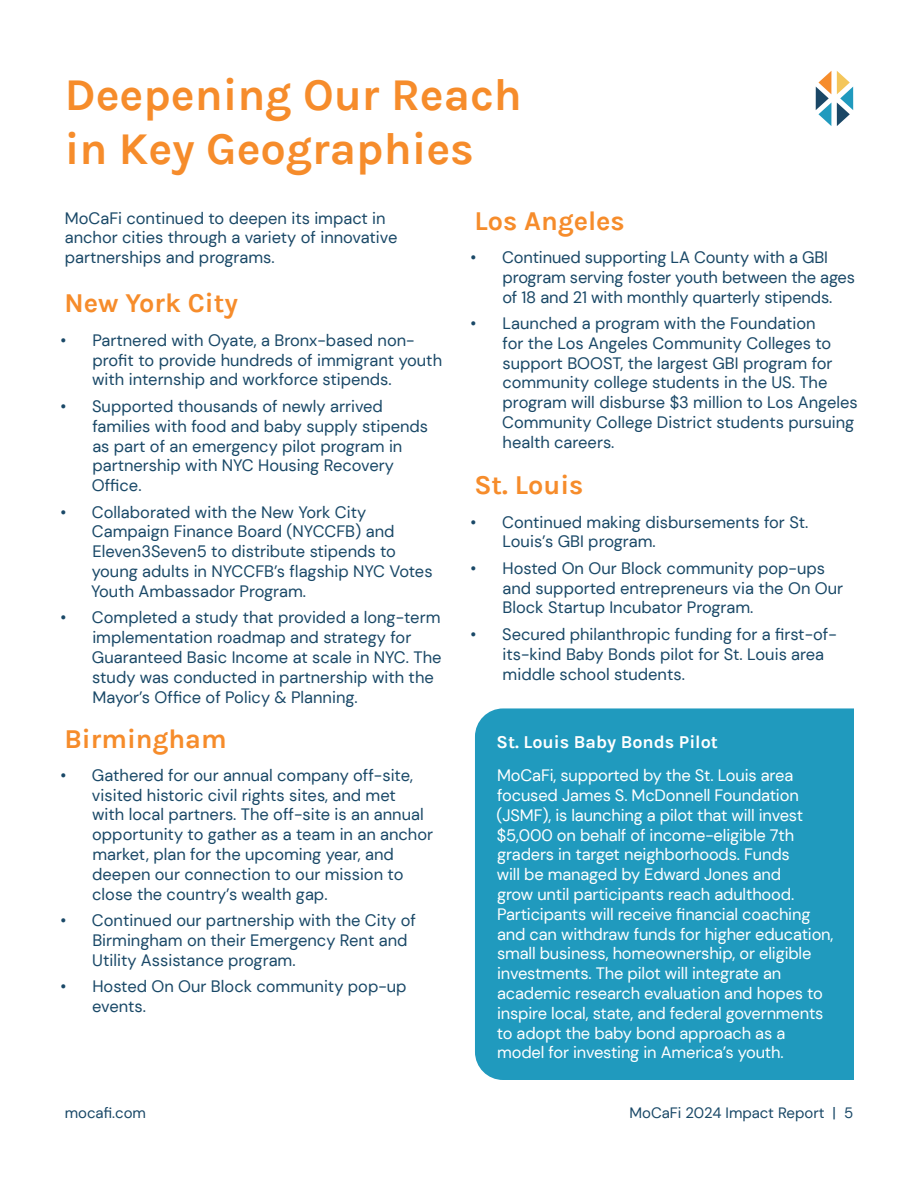
<style>
.page{position:relative;width:918px;height:1188px;background:#fff}
.page>*{position:absolute;margin:0;border:0;box-sizing:border-box;transform-origin:0 0}
.t1{font:700 45px/54px "Karla";color:#f68c2b}
.t2{font:700 27px "Karla";color:#f68c2b}
.t3{font:700 18px "Karla";color:#fff}
.t4{font:16.5px/19.8px "DM Sans";color:#194867}
.t5{font:16.5px/19.8px "DM Sans";letter-spacing:-.01em;color:#fff}
.t6{font:15px "DM Sans";color:#194867}
</style>
<div class="page">
<svg style="left:816px;top:71px;width:15px;height:55px"></svg>
<svg style="left:837px;top:71px;width:16px;height:55px"></svg>
<div style="left:475px;top:708px;width:378px;height:372px;background:#209abe"></div>
<p class="t1" style="left:65px;top:66px;width:459px">Deepening Our Reach in Key Geographies</p>
<p class="t4" style="left:65px;top:208px;width:334px">MoCaFi continued to deepen its impact in anchor cities through a variety of innovative partnerships and programs.</p>
<p class="t2" style="left:475px;top:203px;width:152px">Los Angeles</p>
<p class="t4" style="left:502px;top:247px;width:354px;text-indent:-32px">• Continued supporting LA County with a GBI program serving foster youth between the ages of 18 and 21 with monthly quarterly stipends.</p>
<p class="t4" style="left:502px;top:313px;width:357px;text-indent:-32px">• Launched a program with the Foundation<br>for the Los Angeles Community Colleges to support BOOST, the largest GBI program for community college students in the US. The program will disburse $3 million to Los Angeles Community College District students pursuing health careers.</p>
<p class="t2" style="left:65px;top:285px;width:175px">New York City</p>
<p class="t4" style="left:92px;top:330px;width:351px;text-indent:-32px">• Partnered with Oyate, a Bronx-based non&shy;profit to provide hundreds of immigrant youth with internship and workforce stipends.</p>
<p class="t4" style="left:92px;top:396px;width:338px;text-indent:-31px">• Supported thousands of newly arrived families with food and baby supply stipends as part of an emergency pilot program in partnership with NYC Housing Recovery Office.</p>
<p class="t4" style="left:91px;top:502px;width:343px;text-indent:-31px">• Collaborated with the New York City Campaign Finance Board (NYCCFB) and Eleven3Seven5 to distribute stipends to young adults in NYCCFB’s flagship NYC Votes Youth Ambassador Program.</p>
<p class="t4" style="left:92px;top:608px;width:351px;text-indent:-32px">• Completed a study that provided a long-term implementation roadmap and strategy for Guaranteed Basic Income at scale in NYC. The study was conducted in partnership with the Mayor’s Office of Policy &amp; Planning.</p>
<p class="t2" style="left:474px;top:467px;width:111px">St. Louis</p>
<p class="t4" style="left:503px;top:512px;width:307px;text-indent:-32px">• Continued making disbursements for St.<br>Louis’s GBI program.</p>
<p class="t4" style="left:503px;top:558px;width:342px;text-indent:-32px">• Hosted On Our Block community pop-ups and supported entrepreneurs via the On Our<br>Block Startup Incubator Program.</p>
<p class="t4" style="left:503px;top:624px;width:336px;text-indent:-32px">• Secured philanthropic funding for a first-of&shy;its-kind Baby Bonds pilot for St. Louis area middle school students.</p>
<p class="t2" style="left:64px;top:721px;width:164px">Birmingham</p>
<p class="t4" style="left:92px;top:765px;width:343px;text-indent:-31px">• Gathered for our annual company off-site, visited historic civil rights sites, and met<br>with local partners. The off-site is an annual opportunity to gather as a team in an anchor market, plan for the upcoming year, and deepen our connection to our mission to close the country’s wealth gap.</p>
<p class="t4" style="left:92px;top:911px;width:325px;text-indent:-32px">• Continued our partnership with the City of<br>Birmingham on their Emergency Rent and<br>Utility Assistance program.</p>
<p class="t4" style="left:92px;top:977px;width:316px;text-indent:-32px">• Hosted On Our Block community pop-up events.</p>
<p class="t3" style="left:497px;top:730px;width:223px">St. Louis Baby Bonds Pilot</p>
<p class="t5" style="left:497px;top:765px;width:338px">MoCaFi, supported by the St. Louis area focused James S. McDonnell Foundation (JSMF), is launching a pilot that will invest $5,000 on behalf of income-eligible 7th graders in target neighborhoods. Funds<br>will be managed by Edward Jones and<br>grow until participants reach adulthood.<br>Participants will receive financial coaching and can withdraw funds for higher education, small business, homeownership, or eligible investments. The pilot will integrate an academic research evaluation and hopes to inspire local, state, and federal governments to adopt the baby bond approach as a model for investing in America’s youth.</p>
<p class="t6" style="left:65px;top:1103px;width:83px">mocafi.com</p>
<p class="t6" style="left:629px;top:1103px;width:225px">MoCaFi 2024 Impact Report | 5</p>
</div>
